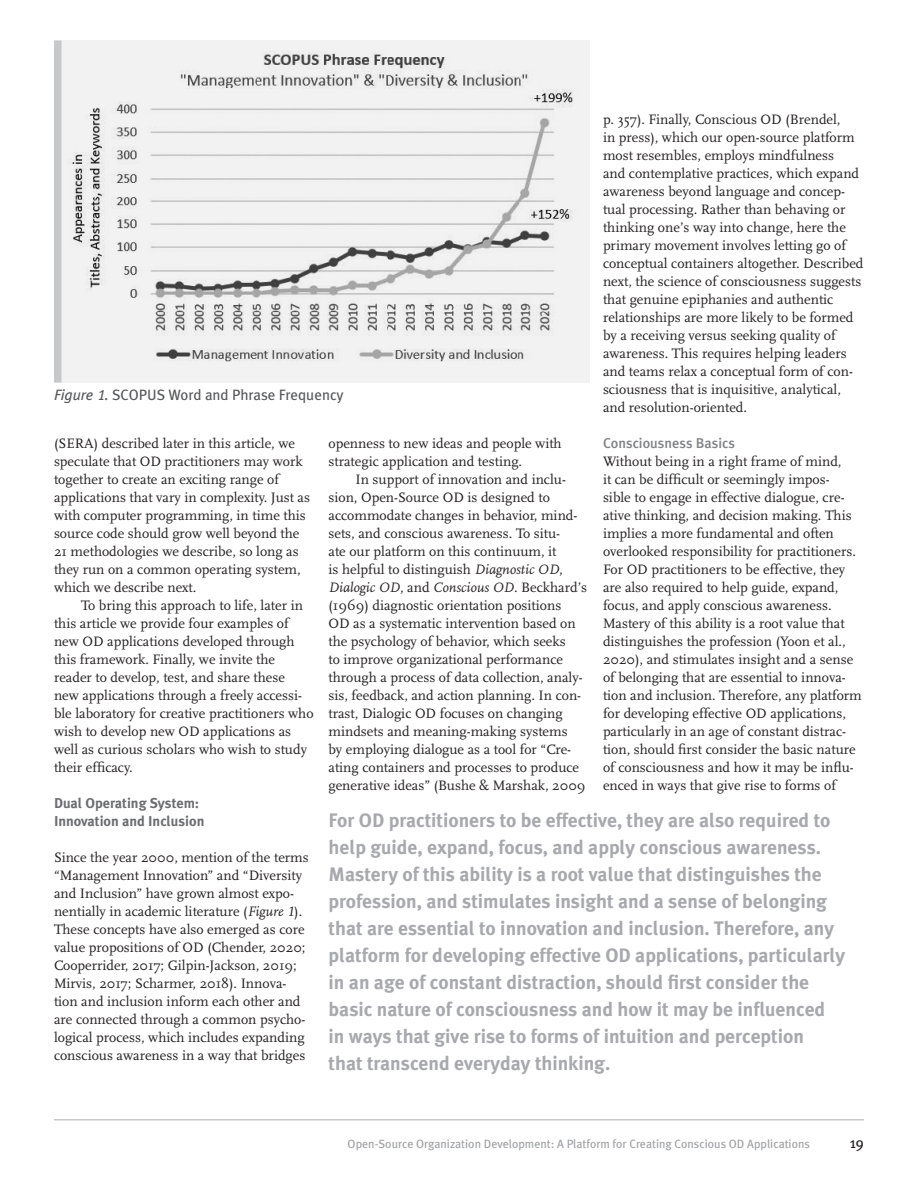
<style>
.page{position:relative;width:918px;height:1188px;background:#fff}
.page>*{position:absolute;margin:0;border:0;box-sizing:border-box;transform-origin:0 0}
.Main_pull_quote{font:700 19.5px/27px "Meta Plus";color:#a8a9ad}
.Figure_title{font:15px "Meta Plus";color:#57585a}
.t1{font:15px "Meta Plus";color:#231f20}
.body_text{font:14.25px/18px "Scala";color:#231f20}
.body_text-no_indent{font:14.25px/18px "Scala";color:#231f20}
.B_Heads{font:700 14.25px/18px "Meta Plus";color:#6c6d70}
.C_Heads{font:500 14.25px "Meta Plus";color:#808285}
.Footer__odd{font:12px "Meta Plus";color:#9d9fa2}
.s1{font-style:italic}
.s2{font-family:"Meta Plus Book Caps";font-style:italic}
.s3{font-family:"Scala Figures";font-style:italic}
</style>
<div class="page">
<hr style="left:54px;top:1119px;width:810px;height:1px;background:#c7c8ca">
<img style="left:62px;top:40px;width:528px;height:342px">
<div style="left:54px;top:40px;width:8px;height:342px;background:#c7c8ca"></div>
<p class="body_text" style="left:603px;top:110px;width:262px">p. 357). Finally, Conscious OD (Brendel,<br>in press), which our open-source platform most resembles, employs mindfulness<br>and contemplative practices, which expand awareness beyond language and concep&shy;tual processing. Rather than behaving or thinking one’s way into change, here the primary movement involves letting go of conceptual containers altogether. Described next, the science of consciousness suggests that genuine epiphanies and authentic relationships are more likely to be formed by a receiving versus seeking quality of awareness. This requires helping leaders and teams relax a conceptual form of con&shy;sciousness that is inquisitive, analytical, and resolution-oriented.</p>
<p class="C_Heads" style="left:603px;top:435px;width:134px">Consciousness Basics</p>
<p class="body_text-no_indent" style="left:603px;top:452px;width:260px">Without being in a right frame of mind,<br>it can be difficult or seemingly impos-<br>sible to engage in effective dialogue, cre&shy;ative thinking, and decision making. This implies a more fundamental and often overlooked responsibility for practitioners.<br>For OD practitioners to be effective, they are also required to help guide, expand, focus, and apply conscious awareness.<br>Mastery of this ability is a root value that distinguishes the profession (Yoon et al., 2020), and stimulates insight and a sense of belonging that are essential to innova&shy;tion and inclusion. Therefore, any platform for developing effective OD applications, particularly in an age of constant distrac&shy;tion, should first consider the basic nature of consciousness and how it may be influ&shy;enced in ways that give rise to forms of</p>
<p class="Figure_title" style="left:54px;top:386px;width:291px"><span class="s1">Figure</span> <span class="s2">1</span><span class="s1">.</span> SCOPUS Word and Phrase Frequency</p>
<p class="body_text" style="left:54px;top:434px;width:258px">(SERA) described later in this article, we speculate that OD practitioners may work together to create an exciting range of applications that vary in complexity. Just as with computer programming, in time this source code should grow well beyond the 21 methodologies we describe, so long as they run on a common operating system, which we describe next.</p>
<p class="body_text" style="left:54px;top:596px;width:261px;text-indent:27px">To bring this approach to life, later in this article we provide four examples of new OD applications developed through this framework. Finally, we invite the reader to develop, test, and share these<br>new applications through a freely accessi&shy;ble laboratory for creative practitioners who wish to develop new OD applications as well as curious scholars who wish to study their efficacy.</p>
<p class="B_Heads" style="left:54px;top:794px;width:152px">Dual Operating System:<br>Innovation and Inclusion</p>
<p class="body_text-no_indent" style="left:54px;top:848px;width:256px">Since the year 2000, mention of the terms “Management Innovation” and “Diversity and Inclusion” have grown almost expo&shy;nentially in academic literature (<span class="s1">Figure</span> <span class="s3">1</span>).<br>These concepts have also emerged as core value propositions of OD (Chender, 2020; Cooperrider, 2017; Gilpin-Jackson, 2019; Mirvis, 2017; Scharmer, 2018). Innova&shy;tion and inclusion inform each other and are connected through a common psycho&shy;logical process, which includes expanding conscious awareness in a way that bridges</p>
<p class="body_text-no_indent" style="left:328px;top:434px;width:235px">openness to new ideas and people with strategic application and testing.</p>
<p class="body_text" style="left:328px;top:470px;width:260px;text-indent:27px">In support of innovation and inclu&shy;sion, Open-Source OD is designed to accommodate changes in behavior, mind&shy;sets, and conscious awareness. To situ-<br>ate our platform on this continuum, it<br>is helpful to distinguish <span class="s1">Diagnostic OD</span>, <span class="s1">Dialogic OD</span>, and <span class="s1">Conscious OD</span>. Beckhard’s (1969) diagnostic orientation positions<br>OD as a systematic intervention based on the psychology of behavior, which seeks<br>to improve organizational performance through a process of data collection, analy&shy;sis, feedback, and action planning. In con&shy;trast, Dialogic OD focuses on changing mindsets and meaning-making systems<br>by employing dialogue as a tool for “Cre&shy;ating containers and processes to produce generative ideas” (Bushe &amp; Marshak, 2009</p>
<p class="Main_pull_quote" style="left:329px;top:806px;width:518px">For OD practitioners to be effective, they are also required to help guide, expand, focus, and apply conscious awareness.<br>Mastery of this ability is a root value that distinguishes the profession, and stimulates insight and a sense of belonging that are essential to innovation and inclusion. Therefore, any platform for developing effective OD applications, particularly in an age of constant distraction, should first consider the basic nature of consciousness and how it may be influenced in ways that give rise to forms of intuition and perception<br>that transcend everyday thinking.</p>
<p class="Footer__odd" style="left:348px;top:1136px;width:464px">Open-Source Organization Development: A Platform for Creating Conscious OD Applications</p>
<p class="t1" style="left:850px;top:1134px;width:16px">19</p>
</div>
